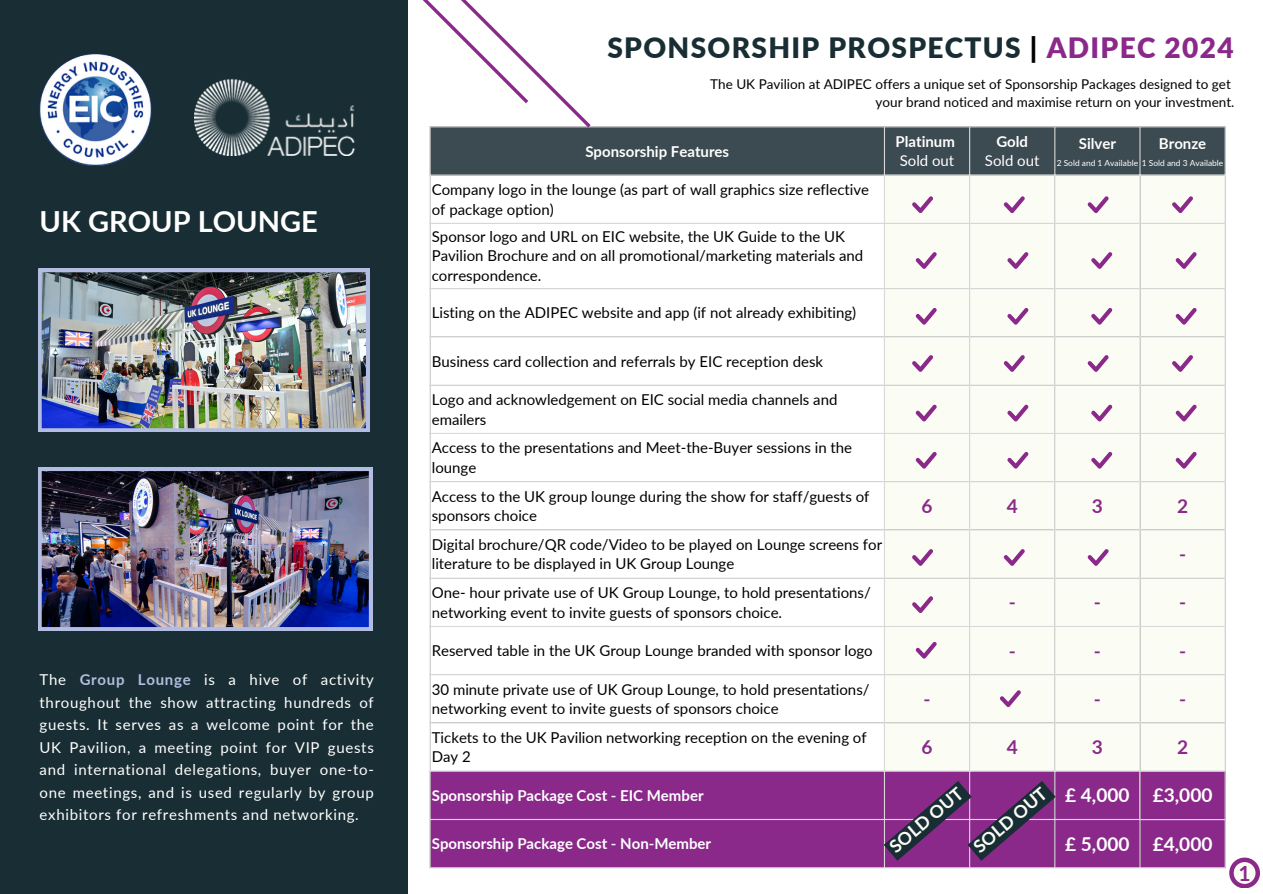
<style>
.page{position:relative;width:1263px;height:894px;background:#fff}
.page>*{position:absolute;margin:0;border:0;box-sizing:border-box;transform-origin:0 0}
.t1{font:700 28.95px "Lato";color:#fff}
.t2{font:900 28.05px "Lato";letter-spacing:.045em;color:#192e34}
.t3{font:700 21px "Lato";color:#8a298a}
.t4{font:700 19.05px "Lato";color:#fff}
.t5{font:700 19.05px "Lato";color:#8a298a}
.t6{font:700 18px "Lato";color:#fbfdf5}
.t7{font:15px/19.6px "Lato";color:#000}
.t8{font:15px/22.5px "Lato";letter-spacing:.045em;color:#fff;text-align:justify}
.t9{font:700 15px "Lato";color:#fff}
.t10{font:13.5px "Lato";color:#000}
.t11{font:8.4px "Lato";color:#fff}
.s1{font-weight:700;color:#b2bde1}
.s2{color:#000}
.s3{color:#8a298a}
</style>
<div class="page">
<div style="left:0;top:0;width:407px;height:893px;background:#192e34"></div>
<div style="left:431px;top:127px;width:794px;height:47px;background:#3c4a51"></div>
<div style="left:885px;top:176px;width:340px;height:594px;background:#fbfdf5"></div>
<div style="left:431px;top:771px;width:794px;height:95px;background:#8a298a"></div>
<hr style="left:430px;top:127px;width:1px;height:739px;background:#d9d9d9">
<hr style="left:884px;top:127px;width:1px;height:739px;background:#d9d9d9">
<hr style="left:969px;top:127px;width:1px;height:739px;background:#d9d9d9">
<hr style="left:1054px;top:127px;width:1px;height:739px;background:#d9d9d9">
<hr style="left:1139px;top:127px;width:1px;height:739px;background:#d9d9d9">
<hr style="left:1225px;top:127px;width:1px;height:739px;background:#d9d9d9">
<hr style="left:430px;top:126px;width:796px;height:1px;background:#d9d9d9">
<hr style="left:430px;top:174px;width:796px;height:2px;background:#d9d9d9">
<hr style="left:430px;top:223px;width:796px;height:1px;background:#d9d9d9">
<hr style="left:430px;top:288px;width:796px;height:1px;background:#d9d9d9">
<hr style="left:430px;top:336px;width:796px;height:1px;background:#d9d9d9">
<hr style="left:430px;top:384px;width:796px;height:1px;background:#d9d9d9">
<hr style="left:430px;top:433px;width:796px;height:1px;background:#d9d9d9">
<hr style="left:430px;top:481px;width:796px;height:1px;background:#d9d9d9">
<hr style="left:430px;top:529px;width:796px;height:1px;background:#d9d9d9">
<hr style="left:430px;top:577px;width:796px;height:1px;background:#d9d9d9">
<hr style="left:430px;top:625px;width:796px;height:2px;background:#d9d9d9">
<hr style="left:430px;top:674px;width:796px;height:1px;background:#d9d9d9">
<hr style="left:430px;top:722px;width:796px;height:1px;background:#d9d9d9">
<hr style="left:430px;top:770px;width:796px;height:1px;background:#d9d9d9">
<hr style="left:430px;top:818px;width:796px;height:1px;background:#d9d9d9">
<hr style="left:430px;top:866px;width:796px;height:2px;background:#d9d9d9">
<svg style="left:35px;top:0;width:559px;height:131px"></svg>
<svg style="left:76px;top:0;width:456px;height:107px"></svg>
<img style="left:40px;top:54px;width:111px;height:112px;border-radius:50%">
<img style="left:194px;top:65px;width:179px;height:90px">
<svg style="left:912px;top:196px;width:21px;height:17px"></svg>
<svg style="left:1004px;top:196px;width:21px;height:17px"></svg>
<svg style="left:1087px;top:196px;width:22px;height:17px"></svg>
<svg style="left:1172px;top:196px;width:21px;height:17px"></svg>
<svg style="left:915px;top:252px;width:22px;height:17px"></svg>
<svg style="left:1007px;top:252px;width:22px;height:17px"></svg>
<svg style="left:1091px;top:252px;width:21px;height:17px"></svg>
<svg style="left:1175px;top:252px;width:22px;height:17px"></svg>
<svg style="left:915px;top:308px;width:22px;height:16px"></svg>
<svg style="left:1007px;top:308px;width:22px;height:16px"></svg>
<svg style="left:1091px;top:308px;width:21px;height:16px"></svg>
<svg style="left:1175px;top:308px;width:22px;height:16px"></svg>
<svg style="left:912px;top:355px;width:21px;height:17px"></svg>
<svg style="left:1004px;top:355px;width:21px;height:17px"></svg>
<svg style="left:1087px;top:355px;width:22px;height:17px"></svg>
<svg style="left:1172px;top:355px;width:21px;height:17px"></svg>
<svg style="left:915px;top:404px;width:22px;height:17px"></svg>
<svg style="left:1007px;top:404px;width:22px;height:17px"></svg>
<svg style="left:1091px;top:404px;width:21px;height:17px"></svg>
<svg style="left:1175px;top:404px;width:22px;height:17px"></svg>
<svg style="left:915px;top:451px;width:22px;height:17px"></svg>
<svg style="left:1007px;top:451px;width:22px;height:17px"></svg>
<svg style="left:1091px;top:451px;width:21px;height:17px"></svg>
<svg style="left:1175px;top:451px;width:22px;height:17px"></svg>
<svg style="left:912px;top:549px;width:21px;height:16px"></svg>
<svg style="left:1004px;top:549px;width:21px;height:16px"></svg>
<svg style="left:1087px;top:549px;width:22px;height:16px"></svg>
<svg style="left:912px;top:596px;width:21px;height:16px"></svg>
<svg style="left:915px;top:641px;width:22px;height:17px"></svg>
<svg style="left:1000px;top:690px;width:21px;height:16px"></svg>
<img style="left:38px;top:467px;width:334px;height:163px">
<img style="left:38px;top:269px;width:331px;height:162px">
<div style="left:1140px;top:770px;width:85px;height:49px;background:#8a298a"></div>
<hr style="left:1139px;top:770px;width:87px;height:1px;background:#d9d9d9">
<hr style="left:1139px;top:818px;width:87px;height:1px;background:#d9d9d9">
<svg style="left:883px;top:780px;width:173px;height:80px"></svg>
<svg style="left:1229px;top:857px;width:31px;height:31px"></svg>
<svg style="left:1229px;top:857px;width:30px;height:30px"></svg>
<p class="t1" style="left:40px;top:204px;width:280px">UK GROUP LOUNGE</p>
<p class="t8" style="left:40px;top:668px;width:336px">The <span class="s1">Group Lounge</span> is a hive of activity throughout the show attracting hundreds of guests. It serves as a welcome point for the UK Pavilion, a meeting point for VIP guests and international delegations, buyer one-to&shy;one meetings, and is used regularly by group exhibitors for refreshments and networking.</p>
<p class="t2" style="left:607px;top:31px;width:628px">SPONSORSHIP PROSPECTUS <span class="s2">|</span> <span class="s3">ADIPEC 2024</span></p>
<p class="t10" style="left:710px;top:75px;width:522px">The UK Pavilion at ADIPEC offers a unique set of Sponsorship Packages designed to get</p>
<p class="t10" style="left:876px;top:93px;width:360px">your brand noticed and maximise return on your investment.</p>
<p class="t9" style="left:585px;top:142px;width:145px">Sponsorship Features</p>
<p class="t9" style="left:895px;top:132px;width:61px">Platinum</p>
<h1 class="t8" style="left:900px;top:149px;width:56px">Sold out</h1>
<p class="t9" style="left:996px;top:132px;width:33px">Gold</p>
<p class="t8" style="left:985px;top:149px;width:56px">Sold out</p>
<p class="t9" style="left:1079px;top:134px;width:39px">Silver</p>
<h1 class="t11" style="left:1057px;top:158px;width:168px">2 Sold and 1 Available 1 Sold and 3 Available</h1>
<p class="t9" style="left:1159px;top:134px;width:49px">Bronze</p>
<p class="t7" style="left:432px;top:179px;width:439px">Company logo in the lounge (as part of wall graphics size reflective of package option)</p>
<p class="t7" style="left:432px;top:226px;width:433px">Sponsor logo and URL on EIC website, the UK Guide to the UK<br>Pavilion Brochure and on all promotional/marketing materials and correspondence.</p>
<p class="t7" style="left:432px;top:302px;width:426px">Listing on the ADIPEC website and app (if not already exhibiting)</p>
<p class="t7" style="left:432px;top:351px;width:393px">Business card collection and referrals by EIC reception desk</p>
<p class="t7" style="left:432px;top:389px;width:407px">Logo and acknowledgement on EIC social media channels and emailers</p>
<p class="t7" style="left:432px;top:437px;width:422px">Access to the presentations and Meet-the-Buyer sessions in the lounge</p>
<p class="t7" style="left:432px;top:486px;width:439px">Access to the UK group lounge during the show for staff/guests of sponsors choice</p>
<p class="t5" style="left:921px;top:494px;width:13px">6</p>
<p class="t5" style="left:1007px;top:494px;width:13px">4</p>
<p class="t5" style="left:1092px;top:494px;width:13px">3</p>
<p class="t5" style="left:1177px;top:494px;width:13px">2</p>
<p class="t7" style="left:432px;top:534px;width:452px">Digital brochure/QR code/Video to be played on Lounge screens for literature to be displayed in UK Group Lounge</p>
<p class="t5" style="left:1179px;top:542px;width:9px">-</p>
<p class="t7" style="left:432px;top:582px;width:440px">One- hour private use of UK Group Lounge, to hold presentations/ networking event to invite guests of sponsors choice.</p>
<p class="t5" style="left:1009px;top:590px;width:9px">-</p>
<p class="t5" style="left:1094px;top:590px;width:9px">-</p>
<p class="t5" style="left:1179px;top:590px;width:9px">-</p>
<p class="t7" style="left:432px;top:640px;width:442px">Reserved table in the UK Group Lounge branded with sponsor logo</p>
<p class="t5" style="left:1009px;top:638px;width:9px">-</p>
<p class="t5" style="left:1094px;top:638px;width:9px">-</p>
<p class="t5" style="left:1179px;top:638px;width:9px">-</p>
<p class="t7" style="left:432px;top:678px;width:439px">30 minute private use of UK Group Lounge, to hold presentations/ networking event to invite guests of sponsors choice</p>
<p class="t5" style="left:923px;top:686px;width:9px">-</p>
<p class="t5" style="left:1094px;top:686px;width:9px">-</p>
<p class="t5" style="left:1179px;top:686px;width:9px">-</p>
<p class="t7" style="left:432px;top:727px;width:436px">Tickets to the UK Pavilion networking reception on the evening of<br>Day 2</p>
<p class="t5" style="left:921px;top:735px;width:13px">6</p>
<p class="t5" style="left:1007px;top:735px;width:13px">4</p>
<p class="t5" style="left:1092px;top:735px;width:13px">3</p>
<p class="t5" style="left:1177px;top:735px;width:13px">2</p>
<p class="t9" style="left:432px;top:785px;width:273px">Sponsorship Package Cost - EIC Member</p>
<p class="t4" style="left:1065px;top:783px;width:66px">£ 4,000</p>
<p class="t9" style="left:432px;top:834px;width:281px">Sponsorship Package Cost - Non-Member</p>
<p class="t6" style="left:884px;top:840px;width:92px;rotate:-40deg">SOLD OUT</p>
<p class="t6" style="left:968px;top:840px;width:92px;rotate:-40deg">SOLD OUT</p>
<p class="t4" style="left:1153px;top:783px;width:61px">£3,000</p>
<p class="t4" style="left:1065px;top:831px;width:66px">£ 5,000</p>
<p class="t4" style="left:1153px;top:831px;width:61px">£4,000</p>
<p class="t3" style="left:1238px;top:859px;width:14px">1</p>
</div>
